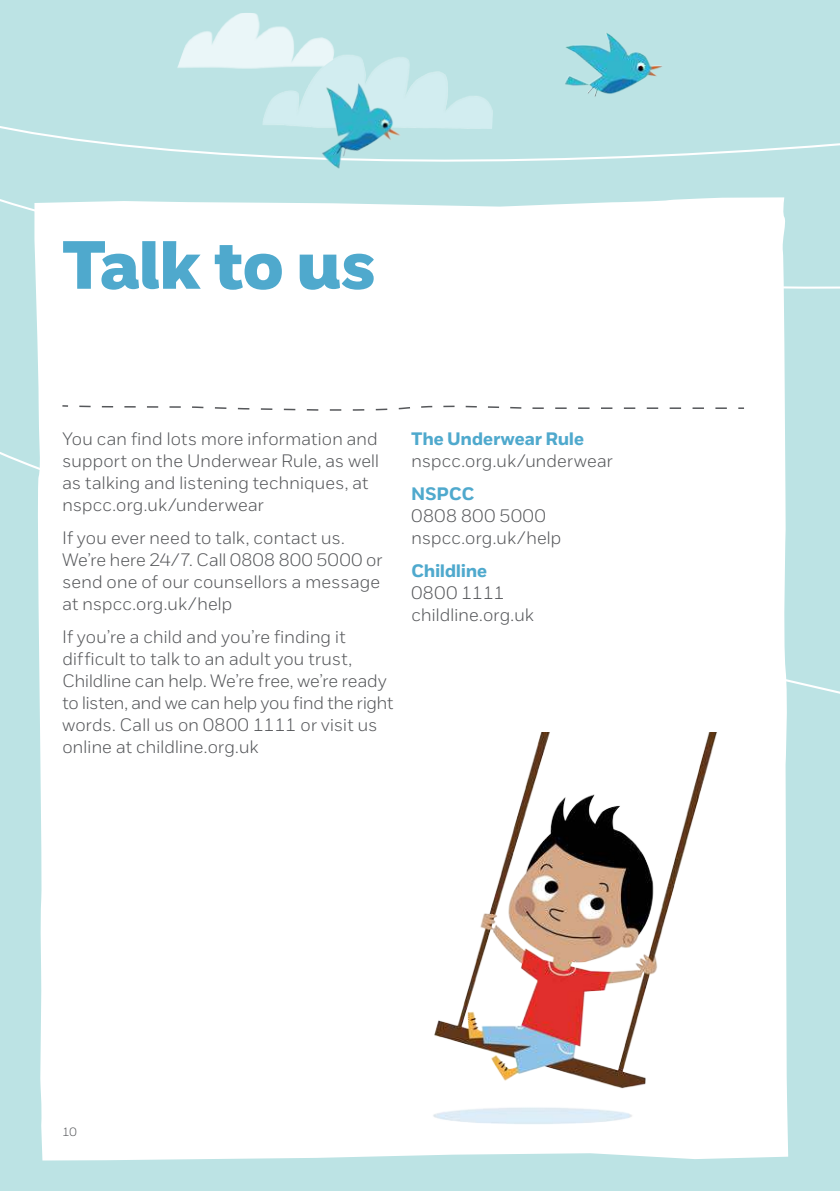
<style>
.page{position:relative;width:840px;height:1191px;background:#fff}
.page>*{position:absolute;margin:0;border:0;box-sizing:border-box;transform-origin:0 0}
.t1{font:68px "NSPCC Headline";color:#4fa9cd}
.t2{font:300 18px/22px "NSPCC";letter-spacing:.015em;color:#55575a}
.t3{font:700 18px "NSPCC";letter-spacing:.015em;color:#4fa9cd}
.t4{font:300 12px "NSPCC";color:#55575a}
</style>
<div class="page">
<div style="left:0;top:0;width:839px;height:1191px;background:#bce3e4"></div>
<svg style="left:0;top:126px;width:839px;height:163px"></svg>
<div style="left:34px;top:197px;width:754px;height:963px;background:#fff"></div>
<img style="left:177px;top:13px;width:157px;height:56px">
<img style="left:262px;top:50px;width:256px;height:79px">
<img style="left:565px;top:33px;width:97px;height:64px">
<img style="left:303px;top:75px;width:105px;height:100px">
<svg style="left:61px;top:404px;width:684px;height:7px"></svg>
<img style="left:416px;top:732px;width:305px;height:413px">
<h1 class="t1" style="left:62px;top:223px;width:314px">Talk to us</h1>
<p class="t2" style="left:62px;top:427px;width:318px">You can find lots more information and support on the Underwear Rule, as well as talking and listening techniques, at nspcc.org.uk/underwear</p>
<p class="t2" style="left:62px;top:526px;width:321px">If you ever need to talk, contact us.<br>We’re here 24/7. Call 0808 800 5000 or send one of our counsellors a message at nspcc.org.uk/help</p>
<p class="t2" style="left:62px;top:626px;width:332px">If you’re a child and you’re finding it difficult to talk to an adult you trust, Childline can help. We’re free, we’re ready to listen, and we can help you find the right words. Call us on 0800 1111 or visit us online at childline.org.uk</p>
<p class="t3" style="left:411px;top:427px;width:174px">The Underwear Rule</p>
<p class="t2" style="left:411px;top:449px;width:203px">nspcc.org.uk/underwear</p>
<p class="t3" style="left:411px;top:482px;width:64px">NSPCC</p>
<p class="t2" style="left:411px;top:504px;width:151px">0808 800 5000 nspcc.org.uk/help</p>
<p class="t3" style="left:411px;top:560px;width:77px">Childline</p>
<p class="t2" style="left:411px;top:582px;width:124px">0800 1111 childline.org.uk</p>
<p class="t4" style="left:62px;top:1124px;width:16px">10</p>
</div>
